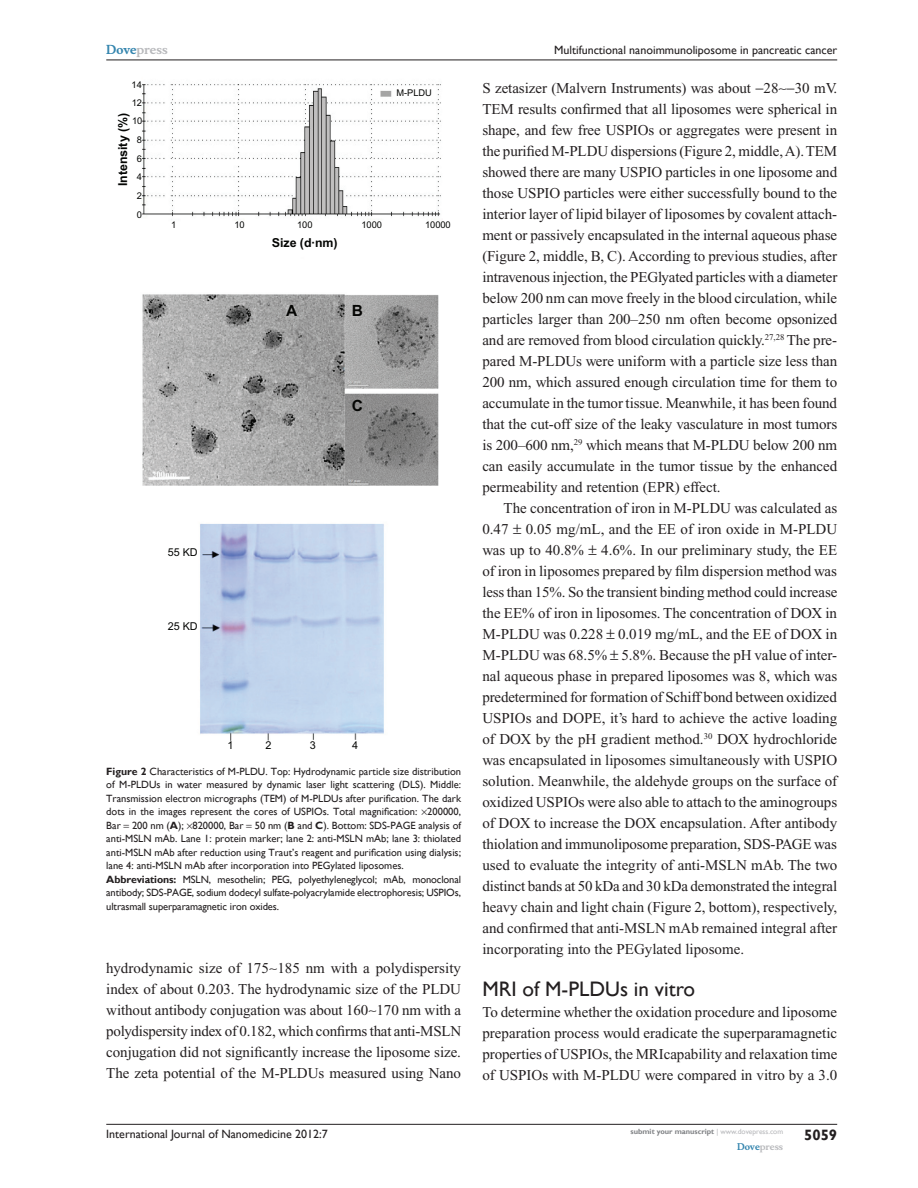
<style>
.page{position:relative;width:918px;height:1188px;background:#fff}
.page>*{position:absolute;margin:0;border:0;box-sizing:border-box;transform-origin:0 0}
.t1{font:21px "Gill Sans";color:#231f20}
.t2{font:700 15.45px "Arial";color:#040503}
.TxF{font:15px/21px "Times New Roman";letter-spacing:-.005em;color:#231f20;text-align:justify}
.Tx{font:15px/21px "Times New Roman";color:#231f20;text-align:justify}
.t3{font:700 15px "Gill Sans";color:#231f20}
.t4{font:700 12.3px "Arial";color:#040503}
.t5{font:12px "Gill Sans";color:#231f20}
.t6{font:700 12px "Musee";color:#b8b9bc}
.t7{font:10.8px "Arial";color:#040503}
.FC{font:10.5px/13.5px "Gill Sans";letter-spacing:-.005em;color:#231f20;text-align:justify}
.t8{font:9.3px/18px "Arial";color:#040503;text-align:justify}
.t9{font:700 9px "Musee";color:#b8b9bc}
.t10{font:700 7.5px "Gill Sans";color:#808285}
.s1{color:#3485ae}
.s2{font-weight:700}
.s3{font-weight:400;color:#b8b9bc}
</style>
<div class="page">
<img style="left:141px;top:84px;width:300px;height:658px">
<hr style="left:106px;top:1124px;width:731px;height:1px;background:#231f20">
<hr style="left:106px;top:60px;width:731px;height:1px;background:#231f20">
<p class="t6" style="left:106px;top:43px;width:63px"><span class="s1">Dove</span>press</p>
<p class="t8" style="left:132px;top:76px;width:12px">14<br>12<br>10</p>
<p class="t4" style="left:116px;top:186px;width:75px;rotate:-90deg">Intensity (%)</p>
<p class="t8" style="left:137px;top:130px;width:7px;line-height:19px">8<br>6</p>
<p class="t8" style="left:137px;top:168px;width:7px;line-height:18.8px">4<br>2<br>0</p>
<p class="t8" style="left:171px;top:216px;width:7px">1</p>
<p class="t8" style="left:234px;top:216px;width:12px">10</p>
<p class="t8" style="left:297px;top:216px;width:17px">100</p>
<p class="t4" style="left:272px;top:235px;width:67px">Size (d·nm)</p>
<p class="t8" style="left:396px;top:84px;width:37px">M-PLDU</p>
<p class="t8" style="left:361px;top:216px;width:22px">1000</p>
<p class="t8" style="left:425px;top:216px;width:27px">10000</p>
<p class="t2" style="left:286px;top:302px;width:13px">A</p>
<p class="t2" style="left:352px;top:302px;width:13px">B</p>
<p class="t2" style="left:352px;top:396px;width:13px">C</p>
<p class="t7" style="left:168px;top:546px;width:32px">55 KD</p>
<p class="t7" style="left:168px;top:620px;width:32px">25 KD</p>
<p class="t7" style="left:228px;top:739px;width:8px">1</p>
<p class="t7" style="left:265px;top:739px;width:8px">2</p>
<p class="t7" style="left:310px;top:739px;width:8px">3</p>
<p class="t7" style="left:352px;top:739px;width:8px">4</p>
<p class="FC" style="left:106px;top:765px;width:356px"><span class="s2">Figure 2</span> Characteristics of M-PLDU. Top: Hydrodynamic particle size distribution of M-PLDUs in water measured by dynamic laser light scattering (DLS). Middle:<br>Transmission electron micrographs (TEM) of M-PLDUs after purification. The dark dots in the images represent the cores of USPIOs. Total magnification: 200000, Bar 200 nm (<span class="s2">A</span>); 820000, Bar 50 nm (<span class="s2">B</span> and <span class="s2">C</span>). Bottom: SDS-PAGE analysis of anti-MSLN mAb. Lane 1: protein marker; lane 2: anti-MSLN mAb; lane 3: thiolated anti-MSLN mAb after reduction using Traut’s reagent and purification using dialysis; lane 4: anti-MSLN mAb after incorporation into PEGylated liposomes.</p>
<p class="FC" style="left:106px;top:873px;width:356px"><span class="s2">Abbreviations:</span> MSLN, mesothelin; PEG, polyethyleneglycol; mAb, monoclonal antibody; SDS-PAGE, sodium dodecyl sulfate-polyacrylamide electrophoresis; USPIOs, ultrasmall superparamagnetic iron oxides.</p>
<p class="TxF" style="left:106px;top:958px;width:356px">hydrodynamic size of 175∼185 nm with a polydispersity index of about 0.203. The hydrodynamic size of the PLDU without antibody conjugation was about 160∼170 nm with a polydispersity index of 0.182, which confirms that anti-MSLN conjugation did not significantly increase the liposome size.<br>The zeta potential of the M-PLDUs measured using Nano</p>
<p class="t5" style="left:106px;top:1127px;width:223px">International Journal of Nanomedicine 2012:7</p>
<p class="t5" style="left:554px;top:43px;width:285px">Multifunctional nanoimmunoliposome in pancreatic cancer</p>
<p class="TxF" style="left:482px;top:77px;width:356px">S zetasizer (Malvern Instruments) was about −28∼−30 mV.<br>TEM results confirmed that all liposomes were spherical in shape, and few free USPIOs or aggregates were present in the purified M-PLDU dispersions (Figure 2, middle, A). TEM showed there are many USPIO particles in one liposome and those USPIO particles were either successfully bound to the interior layer of lipid bilayer of liposomes by covalent attach&shy;ment or passively encapsulated in the internal aqueous phase (Figure 2, middle, B, C). According to previous studies, after intravenous injection, the PEGlyated particles with a diameter below 200 nm can move freely in the blood circulation, while particles larger than 200–250 nm often become opsonized and are removed from blood circulation quickly.<sup>27,28</sup> The pre&shy;pared M-PLDUs were uniform with a particle size less than 200 nm, which assured enough circulation time for them to accumulate in the tumor tissue. Meanwhile, it has been found that the cut-off size of the leaky vasculature in most tumors is 200–600 nm,<sup>29</sup> which means that M-PLDU below 200 nm can easily accumulate in the tumor tissue by the enhanced permeability and retention (EPR) effect.</p>
<p class="Tx" style="left:482px;top:497px;width:356px;text-indent:21px">The concentration of iron in M-PLDU was calculated as 0.47 0.05 mg/mL, and the EE of iron oxide in M-PLDU was up to 40.8% 4.6%. In our preliminary study, the EE of iron in liposomes prepared by film dispersion method was less than 15%. So the transient binding method could increase the EE% of iron in liposomes. The concentration of DOX in M-PLDU was 0.228 0.019 mg/mL, and the EE of DOX in M-PLDU was 68.5% 5.8%. Because the pH value of inter&shy;nal aqueous phase in prepared liposomes was 8, which was predetermined for formation of Schiff bond between oxidized USPIOs and DOPE, it’s hard to achieve the active loading of DOX by the pH gradient method.<sup>30</sup> DOX hydrochloride was encapsulated in liposomes simultaneously with USPIO solution. Meanwhile, the aldehyde groups on the surface of oxidized USPIOs were also able to attach to the aminogroups of DOX to increase the DOX encapsulation. After antibody thiolation and immunoliposome preparation, SDS-PAGE was used to evaluate the integrity of anti-MSLN mAb. The two distinct bands at 50 kDa and 30 kDa demonstrated the integral heavy chain and light chain (Figure 2, bottom), respectively, and confirmed that anti-MSLN mAb remained integral after incorporating into the PEGylated liposome.</p>
<h2 class="t1" style="left:482px;top:976px;width:214px">MRI of M-PLDUs in vitro</h2>
<p class="TxF" style="left:482px;top:1001px;width:357px">To determine whether the oxidation procedure and liposome preparation process would eradicate the superparamagnetic properties of USPIOs, the MRIcapability and relaxation time of USPIOs with M-PLDU were compared in vitro by a 3.0</p>
<p class="t10" style="left:631px;top:1127px;width:154px">submit your manuscript <span class="s3">| www.dovepress.com</span></p>
<p class="t9" style="left:737px;top:1141px;width:48px"><span class="s1">Dove</span>press</p>
<p class="t3" style="left:804px;top:1126px;width:35px">5059</p>
</div>
